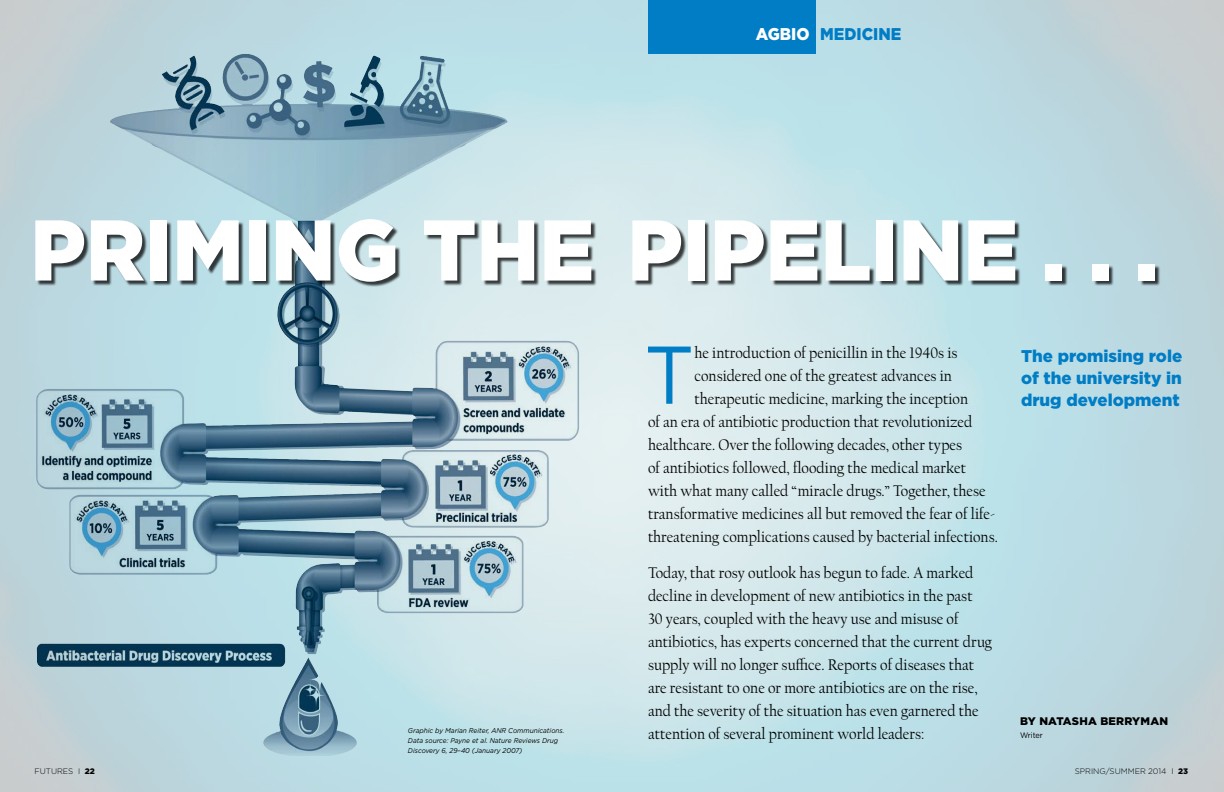
<style>
.page{position:relative;width:1224px;height:792px;background:#fff}
.page>*{position:absolute;margin:0;border:0;box-sizing:border-box;transform-origin:0 0}
.t1{font:900 86px "Gotham";color:#fff;scale:.96 1}
.t2{font:81.7px "Gotham";color:#007dc5;scale:.95 1}
.t3{font:900 17px/22px "Gotham";color:#007dc5;text-align:justify}
.t4{font:900 17px "Gotham";color:#007dc5;scale:.93 1}
.t5{font:16px/23px "Californian FB";color:#000;scale:.95 1}
.t6{font:900 11px "Gotham";letter-spacing:.02em;color:#000}
.t7{font:300 8px "Gotham";color:#000}
.t8{font:8px "Gotham";letter-spacing:-.01em;color:#000;scale:.93 1}
.t9{font:italic 7px/10px "Gotham";color:#000;scale:.94 1}
.s1{color:#fff}
.s2{font-weight:900}
</style>
<div class="page">
<img style="left:0;top:0;width:1224px;height:792px">
<div style="left:648px;top:0;width:167px;height:54px;background:#007dc5"></div>
<img style="left:162px;top:54px;width:80px;height:52px">
<div style="left:37px;top:221px;width:1124px;height:67px;background:#000;opacity:.75"></div>
<p class="t4" style="left:756px;top:22px;width:158px"><span class="s1">AGBIO</span> MEDICINE</p>
<h1 class="t1" style="left:30px;top:191px;width:1177px">PRIMING THE PIPELINE . . .</h1>
<p class="t7" style="left:35px;top:766px;width:62px">FUTURES I <span class="s2">22</span></p>
<p class="t9" style="left:408px;top:725px;width:168px">Graphic by Marian Reiter, ANR Communications.<br>Data source: Payne et al. Nature Reviews Drug<br>Discovery 6, 29–40 (January 2007)</p>
<h2 class="t2" style="left:644px;top:323px;width:54px">T</h2>
<p class="t5" style="left:694px;top:342px;width:278px">he introduction of penicillin in the 1940s is</p>
<p class="t5" style="left:694px;top:365px;width:273px">considered one of the greatest advances in</p>
<p class="t5" style="left:694px;top:388px;width:290px">therapeutic medicine, marking the inception</p>
<p class="t5" style="left:648px;top:411px;width:343px">of an era of antibiotic production that revolutionized</p>
<p class="t5" style="left:648px;top:434px;width:332px">healthcare. Over the following decades, other types</p>
<p class="t5" style="left:648px;top:457px;width:336px">of antibiotics followed, flooding the medical market</p>
<p class="t5" style="left:648px;top:479px;width:357px">with what many called “miracle drugs.” Together, these</p>
<p class="t5" style="left:648px;top:502px;width:367px">transformative medicines all but removed the fear of life-</p>
<p class="t5" style="left:648px;top:525px;width:370px">threatening complications caused by bacterial infections.</p>
<p class="t5" style="left:648px;top:562px;width:364px">Today, that rosy outlook has begun to fade. A marked decline in development of new antibiotics in the past<br>30 years, coupled with the heavy use and misuse of antibiotics, has experts concerned that the current drug supply will no longer suffice. Reports of diseases that are resistant to one or more antibiotics are on the rise, and the severity of the situation has even garnered the attention of several prominent world leaders:</p>
<p class="t3" style="left:1021px;top:344px;width:163px">The promising role of the university in drug development</p>
<p class="t6" style="left:1020px;top:714px;width:150px">BY NATASHA BERRYMAN</p>
<p class="t8" style="left:1020px;top:730px;width:26px">Writer</p>
<p class="t7" style="left:1075px;top:766px;width:115px">SPRING/SUMMER 2014 I <span class="s2">23</span></p>
</div>
